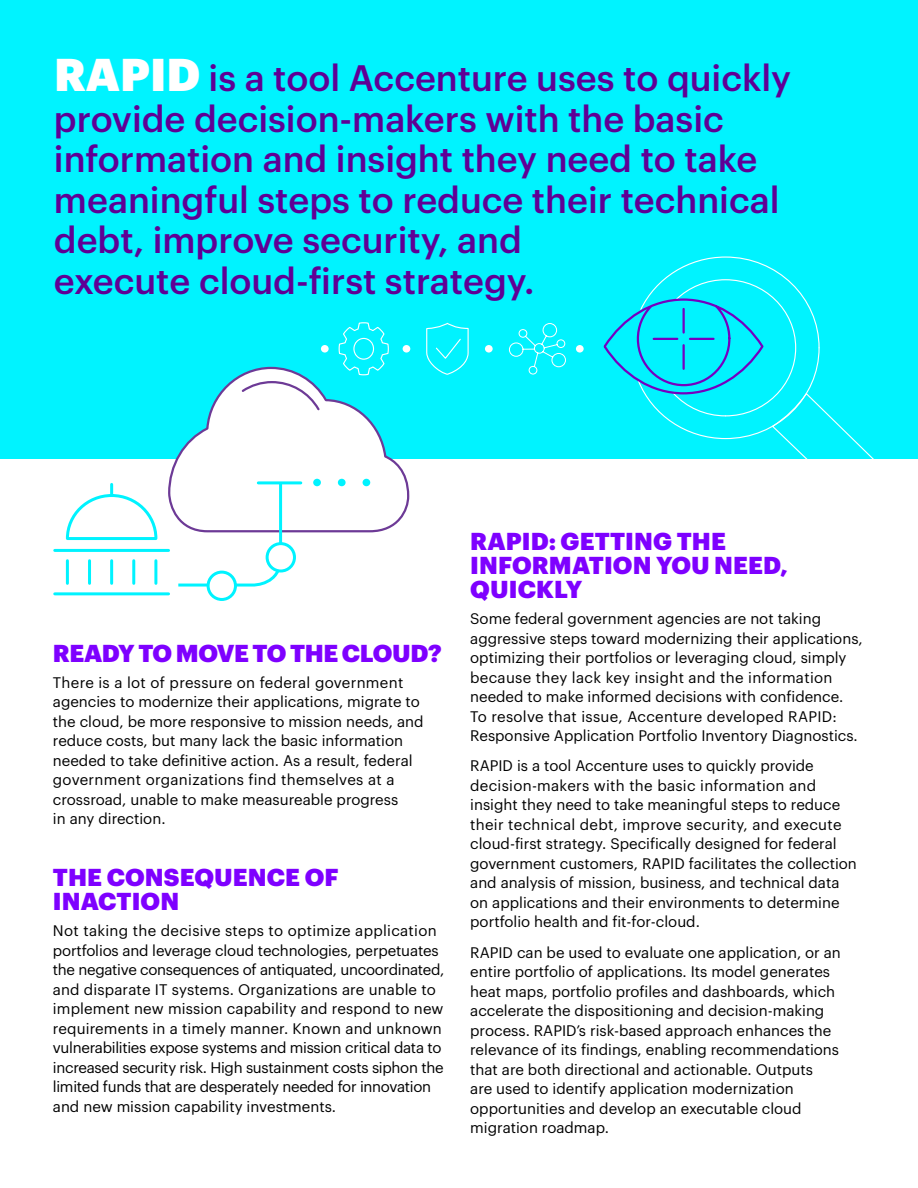
<style>
.page{position:relative;width:918px;height:1188px;background:#fff}
.page>*{position:absolute;margin:0;border:0;box-sizing:border-box;transform-origin:0 0}
.t1{font:500 36px/40.5px "Graphik";color:#5f0095}
.t2{font:900 24px/24px "Graphik";letter-spacing:.005em;color:#7e00ff}
.t3{font:900 24px "Graphik";letter-spacing:-.015em;color:#7e00ff}
.t4{font:15px/19.5px "Graphik";color:#000}
.s1{font-weight:900;font-size:45px;color:#fff}
</style>
<div class="page">
<div style="left:0;top:0;width:918px;height:459px;background:#00f3ff"></div>
<svg style="left:426px;top:323px;width:43px;height:52px"></svg>
<svg style="left:509px;top:323px;width:57px;height:52px"></svg>
<div style="left:576px;top:345px;width:8px;height:8px;background:#fff;border-radius:50%"></div>
<div style="left:485px;top:345px;width:8px;height:8px;background:#fff;border-radius:50%"></div>
<svg style="left:53px;top:322px;width:357px;height:275px"></svg>
<div style="left:267px;top:544px;width:27px;height:27px;background:#fff;border-radius:50%"></div>
<div style="left:266px;top:542px;width:30px;height:30px;border:3px solid #00f3ff;border-radius:50%"></div>
<div style="left:208px;top:572px;width:27px;height:27px;background:#fff;border-radius:50%"></div>
<div style="left:207px;top:571px;width:30px;height:30px;border:3px solid #00f3ff;border-radius:50%"></div>
<hr style="left:258px;top:481px;width:43px;height:3px;background:#00f3ff">
<svg style="left:664px;top:256px;width:210px;height:203px"></svg>
<svg style="left:603px;top:279px;width:217px;height:161px"></svg>
<hr style="left:683px;top:309px;width:2px;height:24px;background:#7500c0">
<hr style="left:683px;top:345px;width:2px;height:24px;background:#7500c0">
<hr style="left:654px;top:338px;width:23px;height:2px;background:#7500c0">
<hr style="left:690px;top:338px;width:24px;height:2px;background:#7500c0">
<h1 class="t1" style="left:54px;top:55px;width:739px"><span class="s1">RAPID</span> is a tool Accenture uses to quickly provide decision-makers with the basic information and insight they need to take meaningful steps to reduce their technical debt, improve security, and<br>execute cloud-first strategy.</h1>
<h2 class="t3" style="left:53px;top:634px;width:390px">READY TO MOVE TO THE CLOUD?</h2>
<p class="t4" style="left:53px;top:671px;width:372px">There is a lot of pressure on federal government agencies to modernize their applications, migrate to the cloud, be more responsive to mission needs, and reduce costs, but many lack the basic information needed to take definitive action. As a result, federal government organizations find themselves at a crossroad, unable to make measureable progress<br>in any direction.</p>
<h2 class="t2" style="left:53px;top:863px;width:287px">THE CONSEQUENCE OF<br>INACTION</h2>
<p class="t4" style="left:53px;top:920px;width:393px">Not taking the decisive steps to optimize application portfolios and leverage cloud technologies, perpetuates the negative consequences of antiquated, uncoordinated, and disparate IT systems. Organizations are unable to implement new mission capability and respond to new requirements in a timely manner. Known and unknown vulnerabilities expose systems and mission critical data to increased security risk. High sustainment costs siphon the limited funds that are desperately needed for innovation and new mission capability investments.</p>
<h2 class="t2" style="left:470px;top:527px;width:319px">RAPID: GETTING THE<br>INFORMATION YOU NEED,<br>QUICKLY</h2>
<p class="t4" style="left:470px;top:608px;width:394px">Some federal government agencies are not taking aggressive steps toward modernizing their applications, optimizing their portfolios or leveraging cloud, simply because they lack key insight and the information needed to make informed decisions with confidence.<br>To resolve that issue, Accenture developed RAPID:<br>Responsive Application Portfolio Inventory Diagnostics.</p>
<p class="t4" style="left:470px;top:755px;width:388px">RAPID is a tool Accenture uses to quickly provide decision-makers with the basic information and insight they need to take meaningful steps to reduce their technical debt, improve security, and execute cloud-first strategy. Specifically designed for federal government customers, RAPID facilitates the collection and analysis of mission, business, and technical data on applications and their environments to determine portfolio health and fit-for-cloud.</p>
<p class="t4" style="left:470px;top:941px;width:372px">RAPID can be used to evaluate one application, or an entire portfolio of applications. Its model generates heat maps, portfolio profiles and dashboards, which accelerate the dispositioning and decision-making process. RAPID’s risk-based approach enhances the relevance of its findings, enabling recommendations that are both directional and actionable. Outputs<br>are used to identify application modernization opportunities and develop an executable cloud migration roadmap.</p>
</div>
